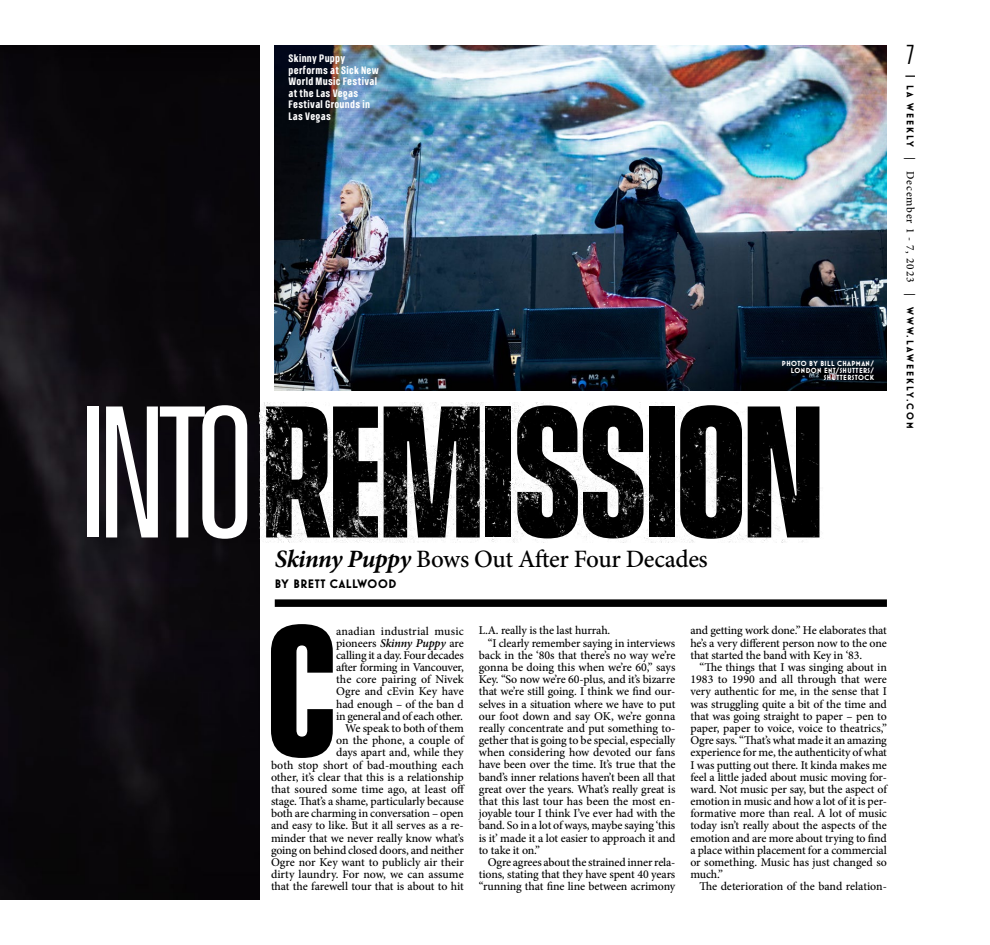
<style>
.page{position:relative;width:990px;height:945px;background:#fff}
.page>*{position:absolute;margin:0;border:0;box-sizing:border-box;transform-origin:0 0}
.t1{font:700 170.88px "Vanguard CF";letter-spacing:-.015em;color:#000}
.t2{font:500 25px "Minion Pro";letter-spacing:-.015em;color:#000}
.t3{font:25px "Vanguard CF";color:#000}
.t4{font:700 12.5px "Mostra Nuova Alt D";letter-spacing:.05em;color:#000}
.t5{font:500 11.88px/12.1px "Minion Pro";letter-spacing:-.01em;color:#000;text-align:justify}
.t6{font:700 10.25px/11.5px "Coast";letter-spacing:.03em;color:#fff}
.t7{font:700 10px "Mostra Nuova";letter-spacing:.225em;color:#000}
.t8{font:700 7.5px/6.9px "Mostra Nuova";letter-spacing:.05em;color:#fff;text-align:right}
.s1{font-weight:400;color:#fff}
.s2{font-weight:700;font-style:italic}
.s3{font-weight:600;font-style:italic}
.s4{font-family:"Minion Pro";font-weight:500;font-size:11.25px}
</style>
<div class="page">
<img style="left:0;top:45px;width:260px;height:855px">
<img style="left:275px;top:45px;width:612px;height:346px">
<div style="left:275px;top:599px;width:612px;height:8px;background:#000"></div>
<img style="left:260px;top:403px;width:558px;height:140px">
<p class="t6" style="left:289px;top:53px;width:92px">Skinny Puppy performs at Sick New<br>World Music Festival at the Las Vegas<br>Festival Grounds in<br>Las Vegas</p>
<p class="t8" style="left:782px;top:360px;width:93px">PHOTO BY BILL CHAPMAN/<br>LONDON ENT/SHUTTERS/<br>SHUTTERSTOCK</p>
<h1 class="t1" style="left:79px;top:373px;width:746px"><span class="s1">INTO</span> REMISSION</h1>
<h2 class="t2" style="left:275px;top:542px;width:435px"><span class="s2">Skinny Puppy</span> Bows Out After Four Decades</h2>
<p class="t4" style="left:275px;top:577px;width:123px">BY BRETT CALLWOOD</p>
<h1 class="t1" style="left:267px;top:592px;width:72px">C</h1>
<p class="t5" style="left:271px;top:625px;width:195px;text-align:right">anadian industrial music<br>pioneers <span class="s3">Skinny Puppy</span> are<br>calling it a day. Four decades<br>after forming in Vancouver,<br>the core pairing of Nivek<br>Ogre and cEvin Key have<br>had enough – of the ban d<br>in general and of each other.<br>We speak to both of them<br>on the phone, a couple of<br>days apart and, while they<br>both stop short of bad-mouthing each other, it’s clear that this is a relationship that soured some time ago, at least off stage. That’s a shame, particularly because both are charming in conversation – open and easy to like. But it all serves as a re&shy;minder that we never really know what’s going on behind closed doors, and neither<br>Ogre nor Key want to publicly air their dirty laundry. For now, we can assume that the farewell tour that is about to hit</p>
<p class="t5" style="left:479px;top:625px;width:133px">L.A. really is the last hurrah.</p>
<p class="t5" style="left:488px;top:637px;width:189px">“I clearly remember saying in interviews</p>
<p class="t5" style="left:479px;top:649px;width:198px">back in the ‘80s that there’s no way we’re</p>
<p class="t5" style="left:479px;top:661px;width:198px">gonna be doing this when we’re 60,” says</p>
<p class="t5" style="left:479px;top:673px;width:198px">Key. “So now we’re 60-plus, and it’s bizarre</p>
<p class="t5" style="left:479px;top:686px;width:198px">that we’re still going. I think we find our-</p>
<p class="t5" style="left:479px;top:698px;width:198px">selves in a situation where we have to put</p>
<p class="t5" style="left:479px;top:710px;width:198px">our foot down and say OK, we’re gonna</p>
<p class="t5" style="left:479px;top:722px;width:198px">really concentrate and put something to-</p>
<p class="t5" style="left:479px;top:734px;width:198px">gether that is going to be special, especially</p>
<p class="t5" style="left:479px;top:746px;width:198px">when considering how devoted our fans</p>
<p class="t5" style="left:479px;top:759px;width:198px">have been over the time. It’s true that the</p>
<p class="t5" style="left:479px;top:771px;width:198px">band’s inner relations haven’t been all that</p>
<p class="t5" style="left:479px;top:783px;width:198px">great over the years. What’s really great is</p>
<p class="t5" style="left:479px;top:795px;width:198px">that this last tour has been the most en-</p>
<p class="t5" style="left:479px;top:807px;width:198px">joyable tour I think I’ve ever had with the</p>
<p class="t5" style="left:479px;top:820px;width:198px">band. So in a lot of ways, maybe saying ‘this</p>
<p class="t5" style="left:479px;top:832px;width:198px">is it’ made it a lot easier to approach it and</p>
<p class="t5" style="left:479px;top:844px;width:63px">to take it on.”</p>
<p class="t5" style="left:488px;top:856px;width:189px">Ogre agrees about the strained inner rela-</p>
<p class="t5" style="left:479px;top:868px;width:198px">tions, stating that they have spent 40 years</p>
<p class="t5" style="left:479px;top:880px;width:198px">“running that fine line between acrimony</p>
<p class="t5" style="left:690px;top:625px;width:198px">and getting work done.” He elaborates that he’s a very different person now to the one that started the band with Key in ‘83.</p>
<p class="t5" style="left:690px;top:661px;width:198px;text-indent:9px">“The things that I was singing about in 1983 to 1990 and all through that were very authentic for me, in the sense that I was struggling quite a bit of the time and that was going straight to paper – pen to paper, paper to voice, voice to theatrics,” Ogre says. “That’s what made it an amazing experience for me, the authenticity of what I was putting out there. It kinda makes me feel a little jaded about music moving for&shy;ward. Not music per say, but the aspect of emotion in music and how a lot of it is per&shy;formative more than real. A lot of music today isn’t really about the aspects of the emotion and are more about trying to find a place within placement for a commercial or something. Music has just changed so much.”</p>
<p class="t5" style="left:699px;top:881px;width:189px">The deterioration of the band relation-</p>
<h2 class="t3" style="left:906px;top:41px;width:10px">7</h2>
<p class="t7" style="left:916px;top:85px;width:345px;rotate:90deg">LA WEEKLY <span class="s4">| December 1 - 7, 2023 |</span> WWW.LAWEEKLY.COM</p>
</div>
